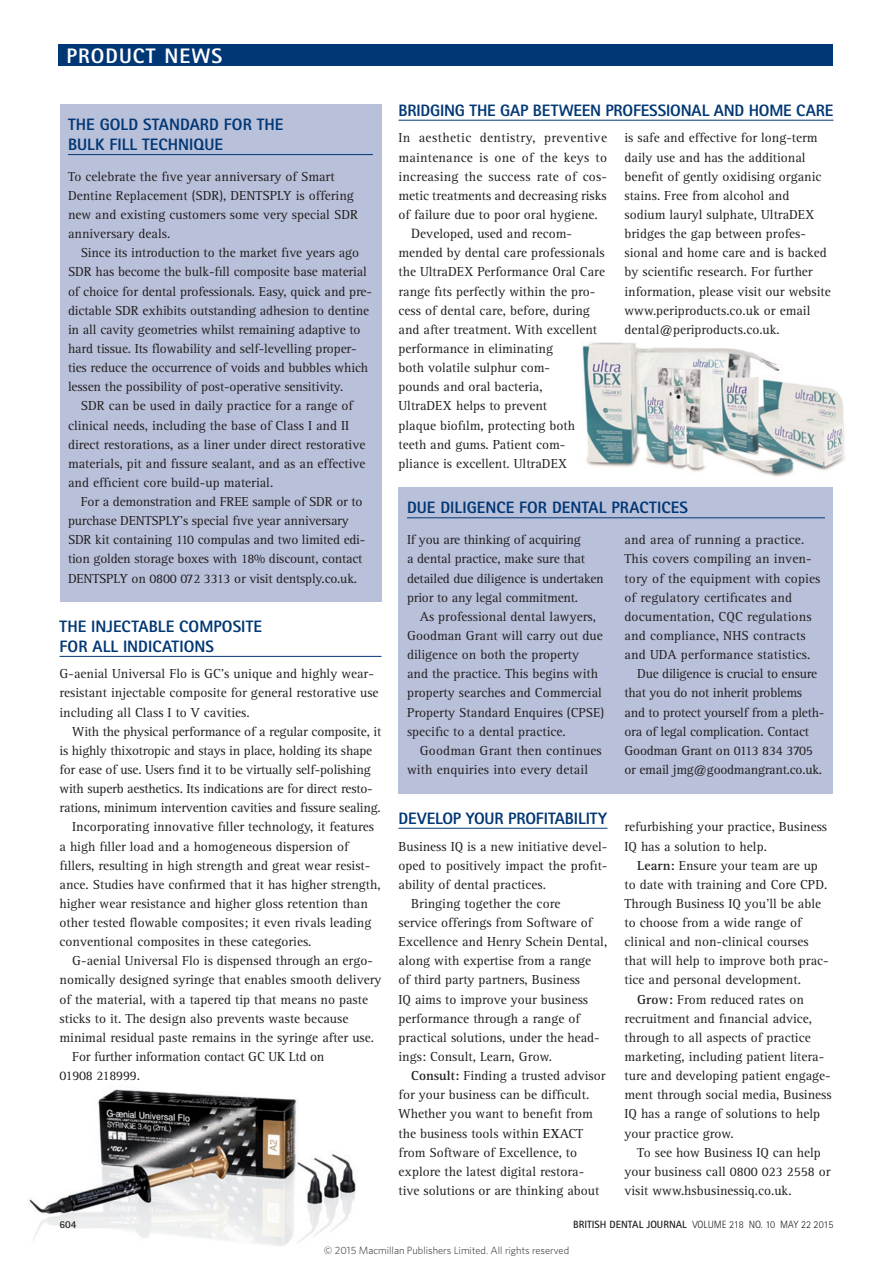
<style>
.page{position:relative;width:893px;height:1263px;background:#fff}
.page>*{position:absolute;margin:0;border:0;box-sizing:border-box;transform-origin:0 0}
.t1{font:800 21px "Rotis Sans Serif Std";letter-spacing:.05em;color:#fff}
._1_BDJ_trade_heading{font:800 16.5px/19.5px "Rotis Sans Serif Std";color:#013775}
.t2{font:13.5px/19.2px "Rotis Serif Std";color:#231f20}
.t3{font:13.5px/19.2px "Rotis Serif Std";letter-spacing:-.02em;color:#231f20}
.t4{font:300 10.5px "Whitney";color:#231f20}
.t5{font:300 10.5px "Rotis Sans Serif Std";color:#231f20}
.t6{font:700 10.5px "Rotis Sans Serif Std";color:#231f20}
.s1{font-size:13.95px}
.s2{font-weight:700}
</style>
<div class="page">
<div style="left:58px;top:45px;width:774px;height:21px;background:#013775"></div>
<img style="left:29px;top:1089px;width:327px;height:157px">
<img style="left:582px;top:342px;width:263px;height:135px">
<hr style="left:398px;top:828px;width:209px;height:1px;background:#013775">
<hr style="left:398px;top:120px;width:435px;height:1px;background:#013775">
<div style="left:60px;top:104px;width:321px;height:498px;background:#b9c0d9"></div>
<hr style="left:68px;top:154px;width:305px;height:1px;background:#013775">
<div style="left:398px;top:487px;width:435px;height:306px;background:#b9c0d9"></div>
<hr style="left:407px;top:517px;width:418px;height:1px;background:#013775">
<hr style="left:60px;top:656px;width:321px;height:1px;background:#013775">
<svg style="left:319px;top:1243px;width:37px;height:3px"></svg>
<p class="t1" style="left:67px;top:42px;width:157px">PRODUCT NEWS</p>
<p class="_1_BDJ_trade_heading" style="left:398px;top:100px;width:436px">BRIDGING THE GAP BETWEEN PROFESSIONAL AND HOME CARE</p>
<p class="_1_BDJ_trade_heading" style="left:68px;top:115px;width:217px">THE GOLD STANDARD FOR THE<br>BULK FILL TECHNIQUE</p>
<p class="t2" style="left:68px;top:167px;width:292px">To celebrate the five year anniversary of Smart Dentine Replacement (SDR), DENTSPLY is offering new and existing customers some very special SDR anniversary deals.</p>
<p class="t2" style="left:68px;top:244px;width:305px;text-indent:13px">Since its introduction to the market five years ago SDR has become the bulk-fill composite base material of choice for dental professionals. Easy, quick and pre&shy;dictable SDR exhibits outstanding adhesion to dentine in all cavity geometries whilst remaining adaptive to hard tissue. Its flowability and self-levelling proper&shy;ties reduce the occurrence of voids and bubbles which lessen the possibility of post-operative sensitivity.</p>
<p class="t2" style="left:68px;top:397px;width:299px;text-indent:13px">SDR can be used in daily practice for a range of clinical needs, including the base of Class I and II direct restorations, as a liner under direct restorative materials, pit and fissure sealant, and as an effective and efficient core build-up material.</p>
<p class="t2" style="left:68px;top:492px;width:299px;text-indent:13px">For a demonstration and FREE sample of SDR or to purchase DENTSPLY’s special five year anniversary SDR kit containing 110 compulas and two limited edi&shy;tion golden storage boxes with 18% discount, contact DENTSPLY on 0800 072 3313 or visit dentsply.co.uk.</p>
<p class="_1_BDJ_trade_heading" style="left:407px;top:498px;width:282px">DUE DILIGENCE FOR DENTAL PRACTICES</p>
<p class="t2" style="left:398px;top:129px;width:210px;text-align:justify">In aesthetic dentistry, preventive maintenance is one of the keys to increasing the success rate of cos&shy;metic treatments and decreasing risks of failure due to poor oral hygiene.</p>
<p class="t2" style="left:398px;top:224px;width:208px;text-indent:13px"><span class="s1">D</span>eveloped, used and recom&shy;mended by dental care professionals the UltraDEX Performance Oral Care range fits perfectly within the pro&shy;cess of dental care, before, during and after treatment. With excellent performance in eliminating<br>both volatile sulphur com-<br>pounds and oral bacteria,<br>UltraDEX helps to prevent<br>plaque biofilm, protecting both teeth and gums. Patient com&shy;pliance is excellent. UltraDEX</p>
<p class="t2" style="left:624px;top:129px;width:208px">is safe and effective for long-term daily use and has the additional benefit of gently oxidising organic stains. Free from alcohol and sodium lauryl sulphate, UltraDEX bridges the gap between profes&shy;sional and home care and is backed by scientific research. For further information, please visit our website www.periproducts.co.uk or email dental@periproducts.co.uk.</p>
<p class="t2" style="left:407px;top:531px;width:198px">If you are thinking of acquiring<br>a dental practice, make sure that detailed due diligence is undertaken prior to any legal commitment.</p>
<p class="t2" style="left:407px;top:607px;width:199px;text-indent:13px">As professional dental lawyers,<br>Goodman Grant will carry out due diligence on both the property<br>and the practice. This begins with property searches and Commercial<br>Property Standard Enquires (CPSE) specific to a dental practice.</p>
<p class="t2" style="left:407px;top:741px;width:196px;text-indent:13px">Goodman Grant then continues with enquiries into every detail</p>
<p class="t2" style="left:624px;top:531px;width:198px">and area of running a practice.<br>This covers compiling an inven&shy;tory of the equipment with copies of regulatory certificates and documentation, CQC regulations and compliance, NHS contracts and UDA performance statistics.</p>
<p class="t3" style="left:624px;top:665px;width:201px;text-indent:13px">Due diligence is crucial to ensure that you do not inherit problems and to protect yourself from a pleth&shy;ora of legal complication. Contact Goodman Grant on 0113 834 3705 or email jmg@goodmangrant.co.uk.</p>
<p class="_1_BDJ_trade_heading" style="left:60px;top:617px;width:204px">THE INJECTABLE COMPOSITE<br>FOR ALL INDICATIONS</p>
<p class="t2" style="left:60px;top:665px;width:321px">G-aenial Universal Flo is GC’s unique and highly wear&shy;resistant injectable composite for general restorative use including all Class I to V cavities.</p>
<p class="t2" style="left:60px;top:722px;width:323px;text-indent:13px">With the physical performance of a regular composite, it is highly thixotropic and stays in place, holding its shape for ease of use. Users find it to be virtually self-polishing with superb aesthetics. Its indications are for direct resto&shy;rations, minimum intervention cavities and fissure sealing.</p>
<p class="t2" style="left:60px;top:818px;width:323px;text-indent:13px">Incorporating innovative filler technology, it features a high filler load and a homogeneous dispersion of fillers, resulting in high strength and great wear resist&shy;ance. Studies have confirmed that it has higher strength, higher wear resistance and higher gloss retention than other tested flowable composites; it even rivals leading conventional composites in these categories.</p>
<p class="t2" style="left:60px;top:952px;width:323px;text-indent:13px">G-aenial Universal Flo is dispensed through an ergo&shy;nomically designed syringe that enables smooth delivery of the material, with a tapered tip that means no paste sticks to it. The design also prevents waste because minimal residual paste remains in the syringe after use.</p>
<p class="t2" style="left:60px;top:1047px;width:266px;text-indent:13px">For further information contact GC UK Ltd on<br>01908 218999.</p>
<p class="_1_BDJ_trade_heading" style="left:398px;top:808px;width:210px">DEVELOP YOUR PROFITABILITY</p>
<p class="t2" style="left:624px;top:818px;width:204px">refurbishing your practice, Business<br>IQ has a solution to help.</p>
<p class="t2" style="left:624px;top:856px;width:206px;text-indent:13px"><span class="s2">Learn:</span> Ensure your team are up to date with training and Core CPD.<br>Through Business IQ you’ll be able to choose from a wide range of clinical and non-clinical courses that will help to improve both prac&shy;tice and personal development.</p>
<p class="t2" style="left:624px;top:990px;width:209px;text-indent:13px"><span class="s2">Grow:</span> From reduced rates on recruitment and financial advice, through to all aspects of practice marketing, including patient litera&shy;ture and developing patient engage&shy;ment through social media, Business<br>IQ has a range of solutions to help your practice grow.</p>
<p class="t2" style="left:624px;top:1143px;width:208px;text-indent:13px">To see how Business IQ can help your business call 0800 023 2558 or visit www.hsbusinessiq.co.uk.</p>
<p class="t2" style="left:398px;top:837px;width:210px;text-align:justify">Business IQ is a new initiative devel&shy;oped to positively impact the profit&shy;ability of dental practices.</p>
<p class="t2" style="left:398px;top:894px;width:210px;text-indent:13px">Bringing together the core<br>service offerings from Software of<br>Excellence and Henry Schein Dental, along with expertise from a range<br>of third party partners, Business<br>IQ aims to improve your business performance through a range of practical solutions, under the head&shy;ings: Consult, Learn, Grow.</p>
<p class="t2" style="left:398px;top:1066px;width:208px;text-indent:13px"><span class="s2">Consult:</span> Finding a trusted advisor for your business can be difficult.<br>Whether you want to benefit from the business tools within <span class="s2">EX</span>ACT from Software of Excellence, to explore the latest digital restora&shy;tive solutions or are thinking about</p>
<p class="t6" style="left:60px;top:1217px;width:18px">604</p>
<p class="t5" style="left:573px;top:1218px;width:262px"><span class="s2">BRITISH DENTAL JOURNAL</span> VOLUME 218 NO. 10 MAY 22 2015</p>
<p class="t4" style="left:324px;top:1243px;width:247px">© 2015 Macmillan Publishers Limited. All rights reserved</p>
</div>
